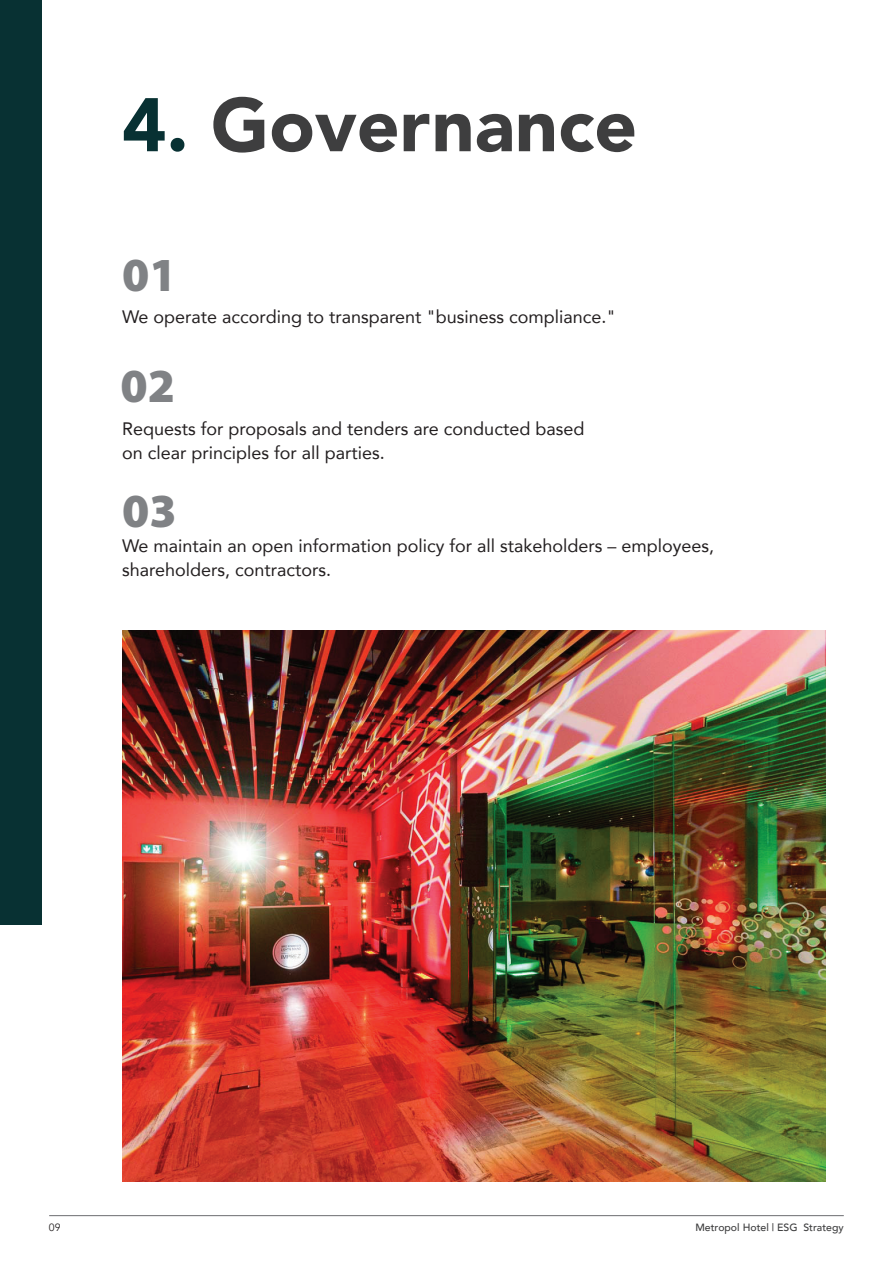
<style>
.page{position:relative;width:893px;height:1263px;background:#fff}
.page>*{position:absolute;margin:0;border:0;box-sizing:border-box;transform-origin:0 0}
.t1{font:900 75px "Avenir";color:#3e3e3f}
.t2{font:900 47.7px "Myriad Pro";color:#808285}
.t3{font:18px/24px "Avenir";color:#231f20}
.t4{font:500 10.5px "Avenir";color:#3e3e3f}
.t5{font:10.5px "Avenir";color:#231f20}
.s1{color:#083133}
</style>
<div class="page">
<div style="left:0;top:0;width:42px;height:925px;background:#083133"></div>
<hr style="left:49px;top:1215px;width:795px;height:1px;background:#6c6d70">
<img style="left:123px;top:631px;width:703px;height:550px">
<h1 class="t1" style="left:122px;top:61px;width:517px"><span class="s1">4.</span> Governance</h1>
<h2 class="t2" style="left:122px;top:243px;width:56px">01</h2>
<p class="t3" style="left:122px;top:304px;width:495px">We operate according to transparent "business compliance."</p>
<h2 class="t2" style="left:121px;top:354px;width:56px">02</h2>
<p class="t3" style="left:122px;top:416px;width:464px">Requests for proposals and tenders are conducted based on clear principles for all parties.</p>
<h2 class="t2" style="left:122px;top:479px;width:56px">03</h2>
<p class="t3" style="left:122px;top:533px;width:594px">We maintain an open information policy for all stakeholders – employees, shareholders, contractors.</p>
<p class="t5" style="left:49px;top:1221px;width:13px">09</p>
<p class="t4" style="left:695px;top:1218px;width:150px">Metropol Hotel | ESG Strategy</p>
</div>
